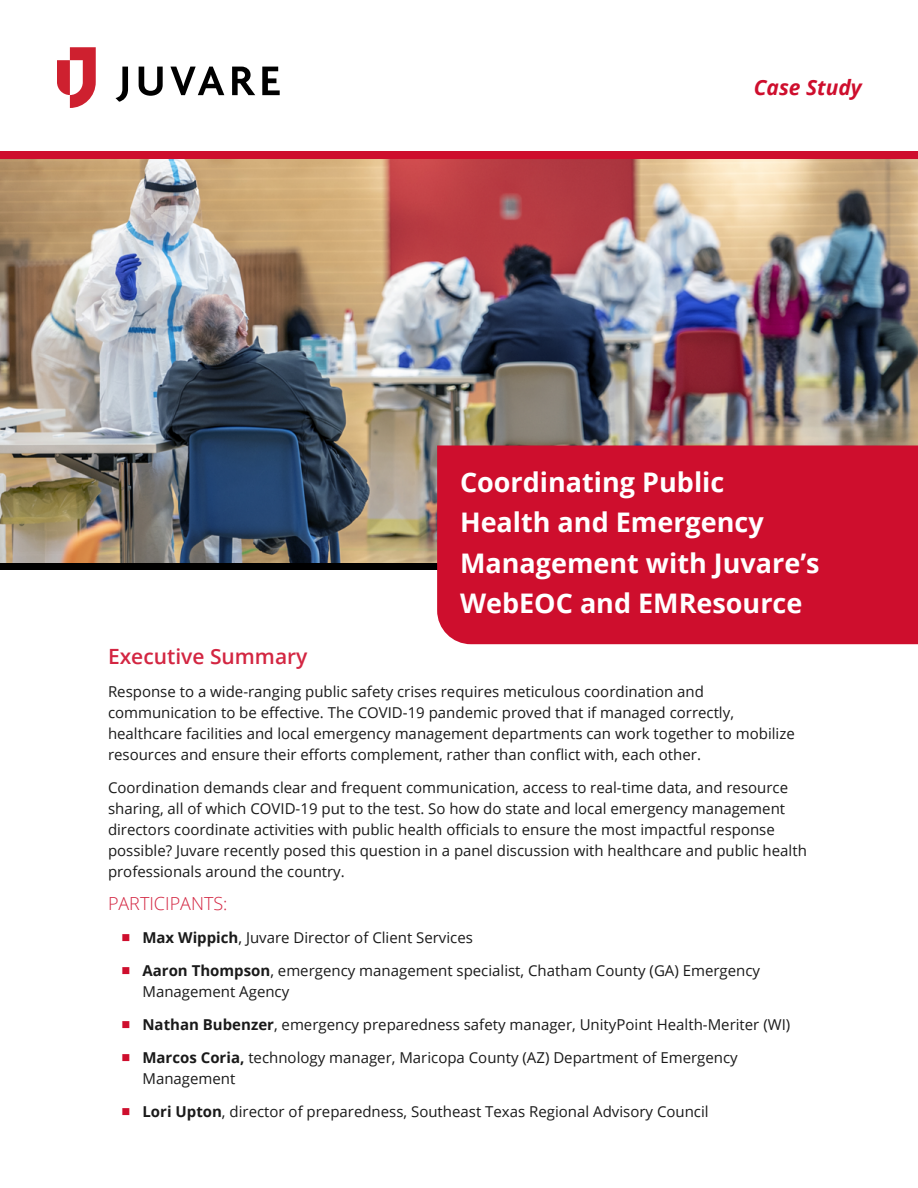
<style>
.page{position:relative;width:918px;height:1188px;background:#fff}
.page>*{position:absolute;margin:0;border:0;box-sizing:border-box;transform-origin:0 0}
.t1{font:700 27px/40.5px "Open Sans";color:#fff}
.t2{font:600 21px "Open Sans";color:#d32642}
.t3{font:italic 700 21px "Open Sans";color:#ce0e2d}
.Body{font:300 18px "Open Sans";color:#d32642}
.Body-2{font:15px/21px "Open Sans";color:#1a1a1a}
.s1{color:#ce0e2d}
.s2{font-weight:700}
</style>
<div class="page">
<img style="left:0;top:159px;width:918px;height:405px">
<div style="left:0;top:564px;width:918px;height:6px;background:#000"></div>
<div style="left:437px;top:446px;width:481px;height:198px;background:#ce0e2d"></div>
<div style="left:0;top:152px;width:918px;height:7px;background:#ce0e2d"></div>
<svg style="left:116px;top:67px;width:12px;height:35px"></svg>
<svg style="left:139px;top:67px;width:24px;height:29px"></svg>
<svg style="left:232px;top:67px;width:23px;height:28px"></svg>
<svg style="left:262px;top:67px;width:18px;height:28px"></svg>
<svg style="left:170px;top:67px;width:54px;height:28px"></svg>
<svg style="left:57px;top:47px;width:39px;height:61px"></svg>
<h1 class="t3" style="left:754px;top:73px;width:110px">Case Study</h1>
<h1 class="t1" style="left:460px;top:461px;width:361px">Coordinating Public<br>Health and Emergency<br>Management with Juvare’s<br>WebEOC and EMResource</h1>
<h2 class="t2" style="left:108px;top:642px;width:201px">Executive Summary</h2>
<p class="Body-2" style="left:108px;top:680px;width:688px">Response to a wide-ranging public safety crises requires meticulous coordination and communication to be effective. The COVID-19 pandemic proved that if managed correctly, healthcare facilities and local emergency management departments can work together to mobilize resources and ensure their efforts complement, rather than conflict with, each other.</p>
<p class="Body-2" style="left:108px;top:776px;width:700px">Coordination demands clear and frequent communication, access to real-time data, and resource sharing, all of which COVID-19 put to the test. So how do state and local emergency management directors coordinate activities with public health officials to ensure the most impactful response possible? Juvare recently posed this question in a panel discussion with healthcare and public health professionals around the country.</p>
<p class="Body" style="left:108px;top:891px;width:121px">PARTICIPANTS:</p>
<p class="Body-2" style="left:122px;top:927px;width:353px"><span class="s1">■</span> <span class="s2">Max Wippich</span>, Juvare Director of Client Services</p>
<p class="Body-2" style="left:142px;top:960px;width:619px;text-indent:-21px"><span class="s1">■</span> <span class="s2">Aaron Thompson</span>, emergency management specialist, Chatham County (GA) Emergency<br>Management Agency</p>
<p class="Body-2" style="left:122px;top:1014px;width:670px"><span class="s1">■</span> <span class="s2">Nathan Bubenzer</span>, emergency preparedness safety manager, UnityPoint Health-Meriter (WI)</p>
<p class="Body-2" style="left:142px;top:1047px;width:597px;text-indent:-21px"><span class="s1">■</span> <span class="s2">Marcos Coria,</span> technology manager, Maricopa County (AZ) Department of Emergency<br>Management</p>
<p class="Body-2" style="left:122px;top:1101px;width:589px"><span class="s1">■</span> <span class="s2">Lori Upton</span>, director of preparedness, Southeast Texas Regional Advisory Council</p>
</div>
